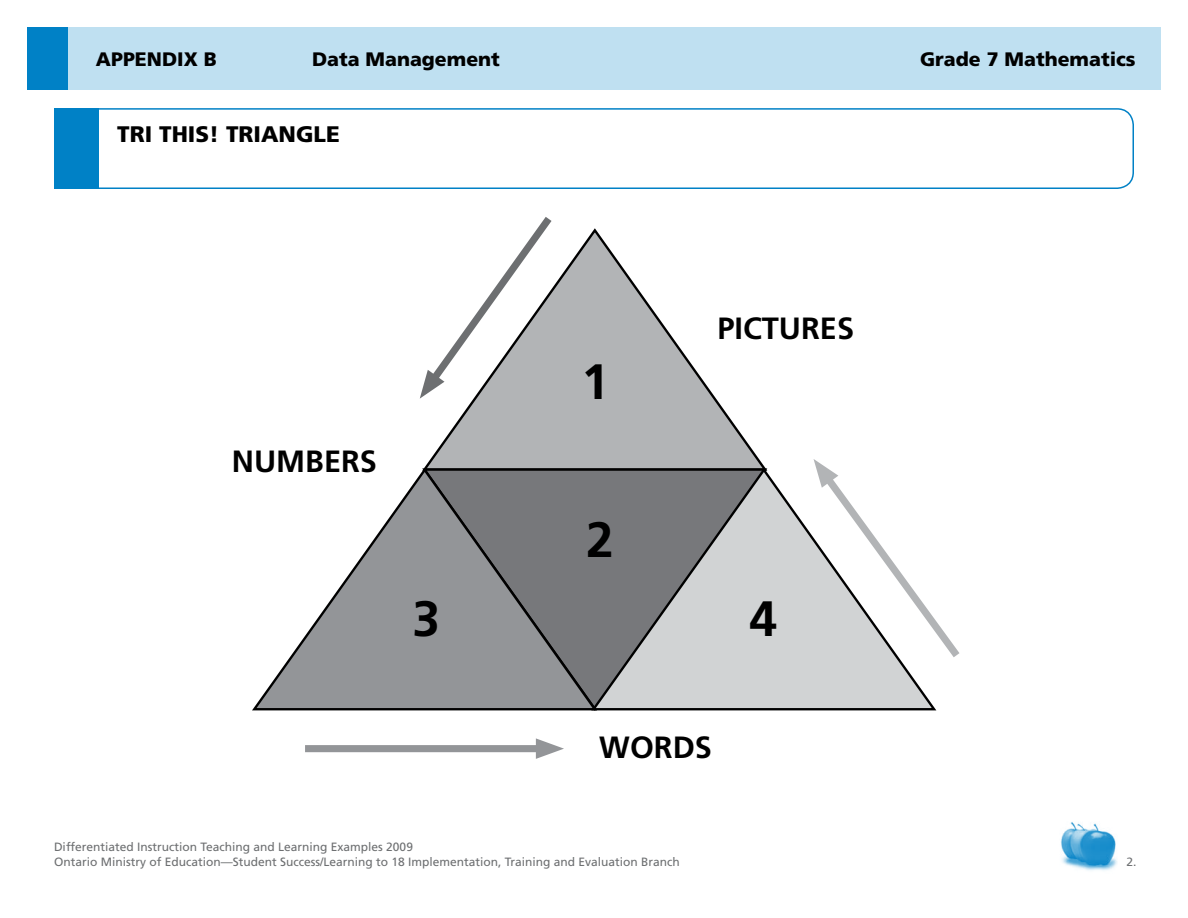
<style>
.page{position:relative;width:1188px;height:918px;background:#fff}
.page>*{position:absolute;margin:0;border:0;box-sizing:border-box;transform-origin:0 0}
.t1{font:700 49.65px "Frutiger";color:#000}
.t2{font:700 30.75px "Frutiger";color:#000}
.t3{font:900 22.5px "Frutiger";color:#000}
.t4{font:900 19.5px "Frutiger";color:#000}
.t5{font:12px/14.4px "Frutiger";color:#6d6f71}
</style>
<div class="page">
<div style="left:54px;top:108px;width:1080px;height:81px;border:2px solid #0081c6;border-radius:16px"></div>
<div style="left:54px;top:108px;width:45px;height:81px;background:#0081c6"></div>
<div style="left:27px;top:27px;width:1134px;height:63px;background:#bfe0f1"></div>
<div style="left:27px;top:27px;width:40px;height:63px;background:#0081c6"></div>
<img style="left:1061px;top:822px;width:56px;height:49px">
<svg style="left:425px;top:228px;width:340px;height:239px"></svg>
<svg style="left:252px;top:467px;width:337px;height:244px"></svg>
<svg style="left:589px;top:467px;width:348px;height:244px;background:#abadae"></svg>
<svg style="left:419px;top:217px;width:140px;height:182px"></svg>
<div style="left:305px;top:745px;width:243px;height:7px;background:#939598"></div>
<svg style="left:536px;top:738px;width:28px;height:21px"></svg>
<svg style="left:813px;top:459px;width:147px;height:206px"></svg>
<h3 class="t4" style="left:96px;top:48px;width:159px">Appendix B D</h3>
<h3 class="t4" style="left:327px;top:48px;width:174px">ata Management</h3>
<h3 class="t4" style="left:920px;top:48px;width:217px">Grade 7 Mathematics</h3>
<h3 class="t3" style="left:117px;top:121px;width:162px">TRI THIS! TRIANG</h3>
<h3 class="t3" style="left:314px;top:121px;width:25px">LE</h3>
<h2 class="t2" style="left:232px;top:443px;width:147px">NUMBERS</h2>
<h1 class="t1" style="left:581px;top:353px;width:29px">1</h1>
<h1 class="t1" style="left:586px;top:510px;width:29px">2</h1>
<h2 class="t2" style="left:717px;top:310px;width:138px">PICTURES</h2>
<h1 class="t1" style="left:412px;top:590px;width:29px">3</h1>
<h1 class="t1" style="left:749px;top:590px;width:29px">4</h1>
<h2 class="t2" style="left:599px;top:730px;width:114px">WORDS</h2>
<p class="t5" style="left:54px;top:840px;width:627px">Differentiated Instruction Teaching and Learning Examples 2009<br>Ontario Ministry of Education—Student Success/Learning to 18 Implementation, Training and Evaluation Branch</p>
<p class="t5" style="left:1127px;top:854px;width:12px">2.</p>
</div>
